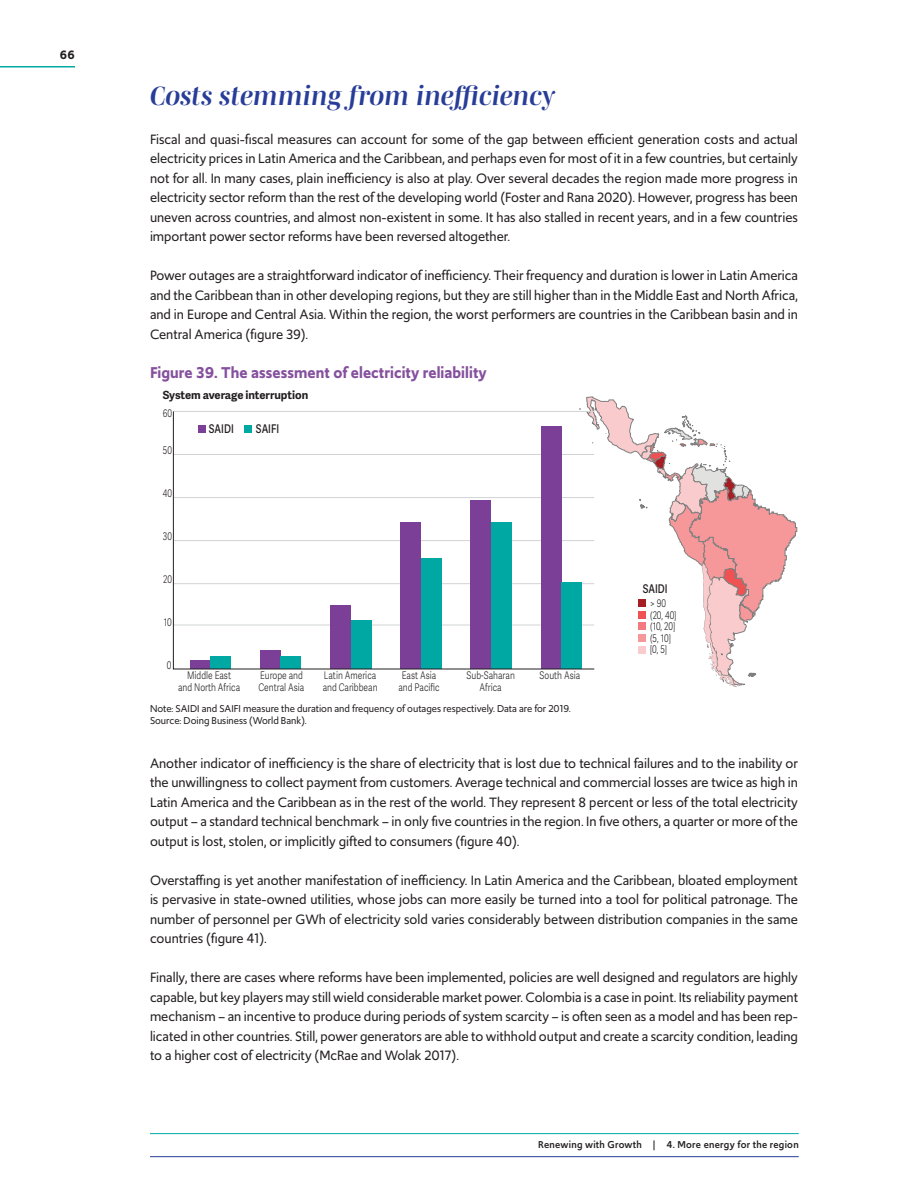
<style>
.page{position:relative;width:918px;height:1188px;background:#fff}
.page>*{position:absolute;margin:0;border:0;box-sizing:border-box;transform-origin:0 0}
.t1{font:italic 700 27px "Mencken Std Head";color:#283d98}
.t2{font:600 16.5px "Upgrade";letter-spacing:.005em;color:#85509e}
.t3{font:14.25px/19.5px "Upgrade";color:#231f20;text-align:justify}
.t4{font:600 12.75px "Upgrade";color:#231f20}
.t5{font:600 12px "Adelle Sans";color:#231f20;scale:.8 1}
.t6{font:700 11.25px "Adelle Sans";letter-spacing:-.005em;color:#231f20}
.t7{font:300 10.5px/12px "Adelle Sans";color:#231f20;text-align:center;scale:.8 1}
.t8{font:10.5px/12px "Upgrade";color:#231f20}
.t9{font:500 10.5px "Upgrade";letter-spacing:.025em;color:#231f20}
</style>
<div class="page">
<hr style="left:0;top:66px;width:75px;height:2px;background:#00a9a4">
<hr style="left:150px;top:1156px;width:649px;height:1px;background:#283d98">
<hr style="left:150px;top:1133px;width:649px;height:1px;background:#00a9a4">
<svg style="left:579px;top:396px;width:218px;height:291px"></svg>
<svg style="left:173px;top:411px;width:422px;height:258px"></svg>
<div style="left:198px;top:425px;width:7px;height:8px;background:#7c3f97"></div>
<div style="left:244px;top:425px;width:8px;height:8px;background:#00a8a4"></div>
<div style="left:639px;top:600px;width:7px;height:7px;background:#a41e24"></div>
<div style="left:639px;top:611px;width:7px;height:8px;background:#f05253"></div>
<div style="left:639px;top:623px;width:7px;height:7px;background:#f37a80"></div>
<div style="left:639px;top:634px;width:7px;height:8px;background:#f69799"></div>
<div style="left:639px;top:646px;width:7px;height:7px;background:#facbcc"></div>
<p class="t4" style="left:60px;top:46px;width:17px">66</p>
<h1 class="t1" style="left:150px;top:80px;width:407px">Costs stemming from inefficiency</h1>
<p class="t3" style="left:150px;top:129px;width:650px">Fiscal and quasi-fiscal measures can account for some of the gap between efficient generation costs and actual electricity prices in Latin America and the Caribbean, and perhaps even for most of it in a few countries, but certainly not for all. In many cases, plain inefficiency is also at play. Over several decades the region made more progress in electricity sector reform than the rest of the developing world (Foster and Rana 2020). However, progress has been uneven across countries, and almost non-existent in some. It has also stalled in recent years, and in a few countries important power sector reforms have been reversed altogether.</p>
<p class="t3" style="left:150px;top:266px;width:650px">Power outages are a straightforward indicator of inefficiency. Their frequency and duration is lower in Latin America and the Caribbean than in other developing regions, but they are still higher than in the Middle East and North Africa, and in Europe and Central Asia. Within the region, the worst performers are countries in the Caribbean basin and in Central America (figure 39).</p>
<p class="t2" style="left:150px;top:362px;width:338px">Figure 39. The assessment of electricity reliability</p>
<p class="t6" style="left:163px;top:387px;width:147px">System average interruption</p>
<p class="t5" style="left:209px;top:420px;width:33px">SAIDI</p>
<p class="t5" style="left:256px;top:420px;width:31px">SAIFI</p>
<p class="t7" style="left:163px;top:407px;width:13px">60</p>
<p class="t7" style="left:163px;top:444px;width:13px">50</p>
<p class="t7" style="left:163px;top:487px;width:13px">40</p>
<p class="t7" style="left:163px;top:530px;width:13px">30</p>
<p class="t7" style="left:163px;top:573px;width:13px">20</p>
<p class="t7" style="left:164px;top:616px;width:11px">10</p>
<p class="t7" style="left:167px;top:659px;width:7px">0</p>
<p class="t7" style="left:178px;top:669px;width:79px">Middle East<br>and North Africa</p>
<p class="t7" style="left:259px;top:669px;width:59px;text-align:left">Europe and<br>Central Asia</p>
<p class="t7" style="left:323px;top:669px;width:70px;text-align:left">Latin America and Caribbean</p>
<p class="t7" style="left:398px;top:669px;width:53px">East Asia and Pacific</p>
<p class="t7" style="left:467px;top:669px;width:62px">Sub-Saharan<br>Africa</p>
<p class="t7" style="left:540px;top:669px;width:52px">South Asia</p>
<p class="t5" style="left:643px;top:580px;width:33px">SAIDI</p>
<p class="t7" style="left:650px;top:597px;width:34px;line-height:11.6px;text-align:left">&gt; 90 (20, 40] (10, 20] (5, 10] [0, 5]</p>
<p class="t8" style="left:150px;top:703px;width:422px">Note: SAIDI and SAIFI measure the duration and frequency of outages respectively. Data are for 2019.<br>Source: Doing Business (World Bank).</p>
<p class="t3" style="left:150px;top:753px;width:650px">Another indicator of inefficiency is the share of electricity that is lost due to technical failures and to the inability or the unwillingness to collect payment from customers. Average technical and commercial losses are twice as high in Latin America and the Caribbean as in the rest of the world. They represent 8 percent or less of the total electricity output – a standard technical benchmark – in only five countries in the region. In five others, a quarter or more of the output is lost, stolen, or implicitly gifted to consumers (figure 40).</p>
<p class="t3" style="left:150px;top:870px;width:650px">Overstaffing is yet another manifestation of inefficiency. In Latin America and the Caribbean, bloated employment is pervasive in state-owned utilities, whose jobs can more easily be turned into a tool for political patronage. The number of personnel per GWh of electricity sold varies considerably between distribution companies in the same countries (figure 41).</p>
<p class="t3" style="left:150px;top:968px;width:650px">Finally, there are cases where reforms have been implemented, policies are well designed and regulators are highly capable, but key players may still wield considerable market power. Colombia is a case in point. Its reliability payment mechanism – an incentive to produce during periods of system scarcity – is often seen as a model and has been rep&shy;licated in other countries. Still, power generators are able to withhold output and create a scarcity condition, leading to a higher cost of electricity (McRae and Wolak 2017).</p>
<p class="t9" style="left:538px;top:1138px;width:262px">Renewing with Growth | 4. More energy for the region</p>
</div>
